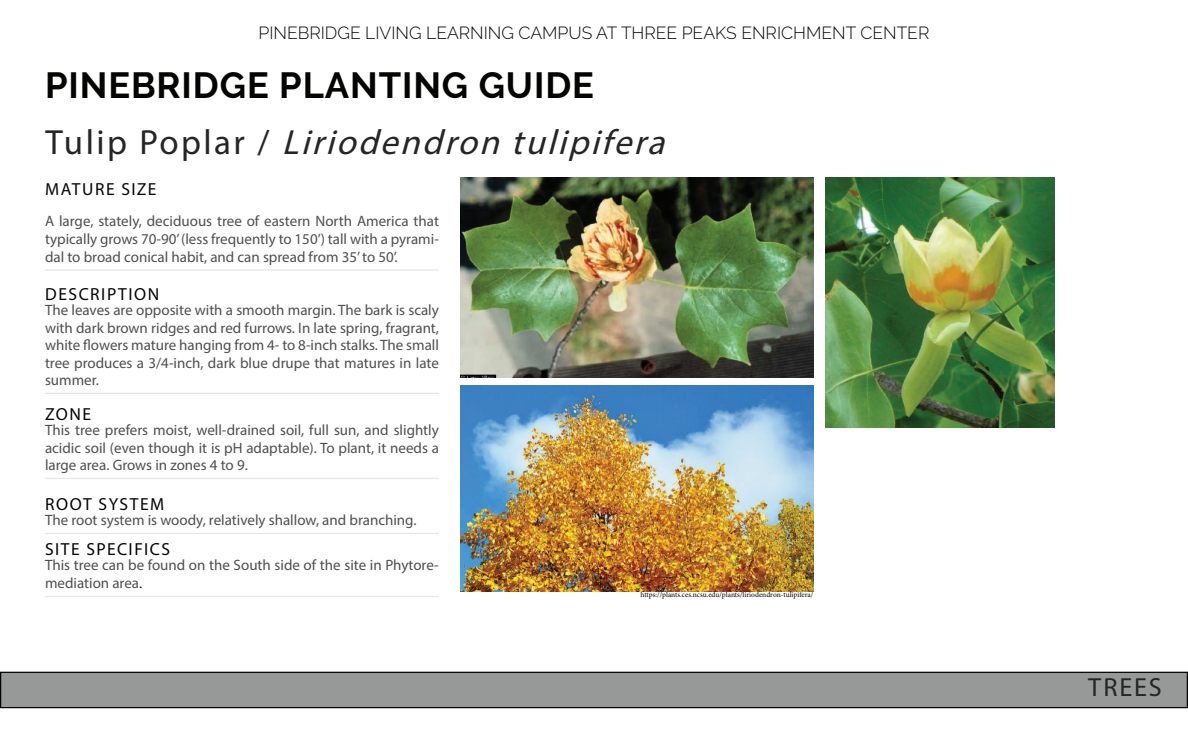
<style>
.page{position:relative;width:1188px;height:738px;background:#fff}
.page>*{position:absolute;margin:0;border:0;box-sizing:border-box;transform-origin:0 0}
.t1{font:700 36.25px "Raleway";letter-spacing:.025em;color:#040503}
.t2{font:italic 35px "Myriad Pro";color:#242524}
.t3{font:26.25px "Myriad Pro";letter-spacing:.07em;color:#242524}
.t4{font:300 17.5px "Raleway";color:#040503}
.t5{font:17.5px "Myriad Pro";letter-spacing:.09em;color:#040503}
.t6{font:15px/17.5px "Myriad Pro";color:#504f4f;text-align:justify}
.t7{font:7.5px "Minion Pro";color:#040503}
.s1{font-style:normal}
.s2{font-family:"Minion Pro";color:#040503}
</style>
<div class="page">
<hr style="left:45px;top:269px;width:394px;height:1px;background:#e6e6e8">
<hr style="left:45px;top:392px;width:394px;height:2px;background:#e6e6e8">
<hr style="left:45px;top:478px;width:394px;height:1px;background:#e6e6e8">
<hr style="left:45px;top:532px;width:394px;height:2px;background:#e6e6e8">
<hr style="left:45px;top:596px;width:394px;height:1px;background:#e6e6e8">
<img style="left:460px;top:385px;width:353px;height:206px">
<img style="left:460px;top:177px;width:353px;height:200px">
<img style="left:825px;top:177px;width:229px;height:251px">
<div style="left:1px;top:672px;width:1186px;height:35px;background:#979999"></div>
<div style="left:0;top:671px;width:1188px;height:37px;border:1px solid #040503"></div>
<p class="t4" style="left:259px;top:23px;width:672px">PINEBRIDGE LIVING LEARNING CAMPUS AT THREE PEAKS ENRICHMENT CENTER</p>
<h1 class="t1" style="left:45px;top:64px;width:550px">PINEBRIDGE PLANTING GUIDE</h1>
<h2 class="t2" style="left:45px;top:120px;width:631px"><span class="s1">T u l i p P o p l a r /</span> Liriodendron tulipifera</h2>
<p class="t5" style="left:45px;top:178px;width:113px">MATURE SIZE</p>
<p class="t6" style="left:45px;top:212px;width:395px">A large, stately, deciduous tree of eastern North America that typically grows 70-90’ (less frequently to 150’) tall with a pyrami&shy;dal to broad conical habit, and can spread from 35’ to 50’.</p>
<p class="t5" style="left:45px;top:283px;width:116px">DESCRIPTION</p>
<p class="t6" style="left:45px;top:301px;width:395px">The leaves are opposite with a smooth margin. The bark is scaly with dark brown ridges and red furrows. In late spring, fragrant, white flowers mature hanging from 4- to 8-inch stalks. The small tree produces a 3/4-inch, dark blue drupe that matures in late summer.</p>
<p class="t5" style="left:45px;top:403px;width:48px">ZONE</p>
<p class="t6" style="left:45px;top:421px;width:395px">This tree prefers moist, well-drained soil, full sun, and slightly acidic soil (even though it is pH adaptable). To plant, it needs a large area. Grows in zones 4 to 9.</p>
<p class="t5" style="left:45px;top:493px;width:121px">ROOT SYSTEM</p>
<p class="t6" style="left:45px;top:511px;width:373px">The root system is woody, relatively shallow, and branching.</p>
<p class="t5" style="left:45px;top:538px;width:127px">SITE SPECIFICS</p>
<p class="t6" style="left:45px;top:556px;width:395px;line-height:18px">This tree can be found on the South side of the site in Phytore&shy;mediation area<span class="s2">.</span></p>
<p class="t7" style="left:640px;top:589px;width:174px">https://plants.ces.ncsu.edu/plants/liriodendron-tulipifera/</p>
<h3 class="t3" style="left:1088px;top:670px;width:75px">TREES</h3>
</div>
